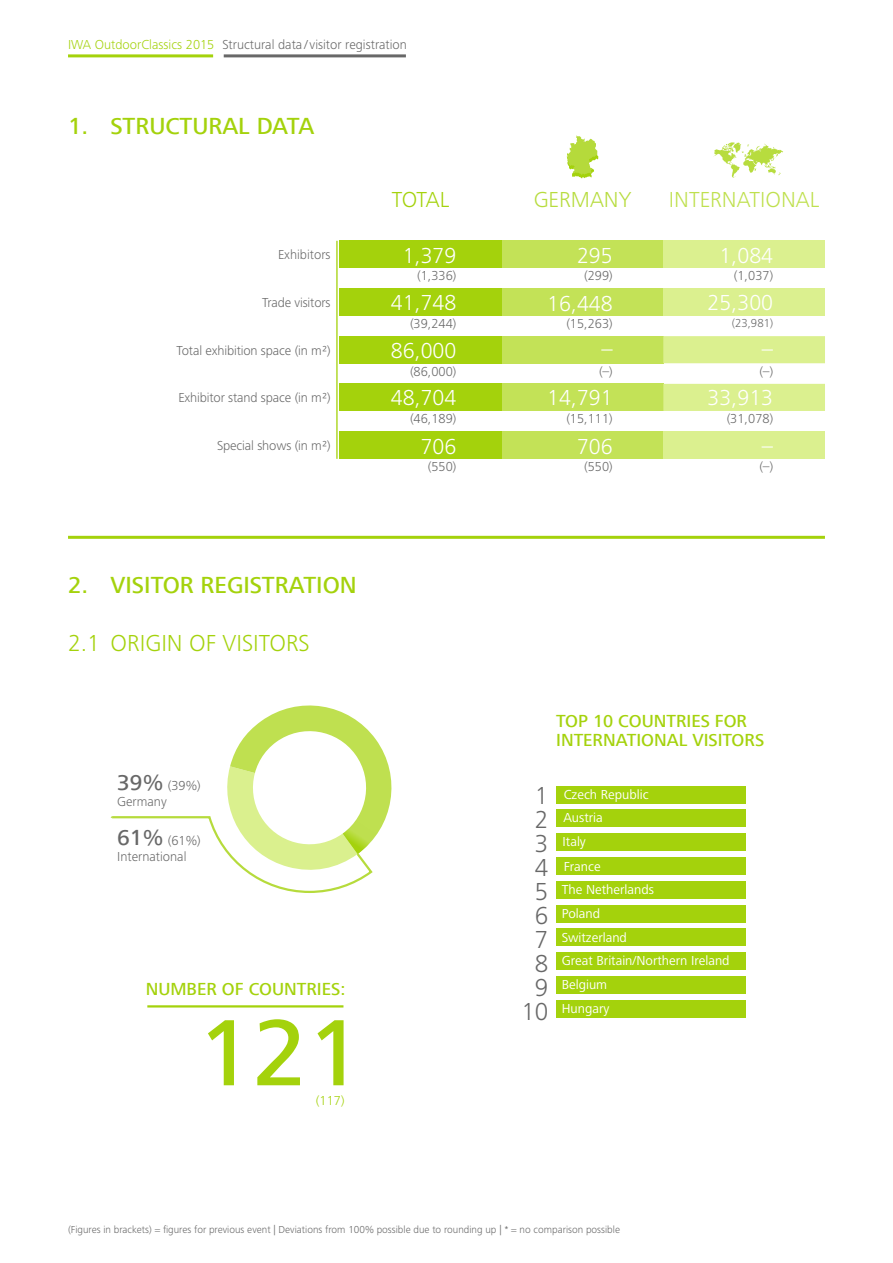
<style>
.page{position:relative;width:893px;height:1263px;background:#fff}
.page>*{position:absolute;margin:0;border:0;box-sizing:border-box;transform-origin:0 0}
.t1{font:500 97.5px "Frutiger Next LT";color:#a4d20c}
.t2{font:300 25.5px/24px "Frutiger Next LT";color:#686868;text-align:center}
.t3{font:500 24px "Frutiger Next LT";color:#a4d20c}
.t4{font:300 24px "Frutiger Next LT";color:#a4d20c}
.t5{font:300 22.5px "Frutiger Next LT";color:#fff}
.t6{font:300 22.5px "Frutiger Next LT";color:#bfe04e}
.t7{font:300 22.5px "Frutiger Next LT";color:#b7dc3e}
.t8{font:300 22.5px "Frutiger Next LT";letter-spacing:-.035em;color:#a4d20c}
.t9{font:500 18px/19.2px "Frutiger Next LT";color:#a4d20c}
.t10{font:300 13.5px "Frutiger Next LT";letter-spacing:-.01em;color:#696969}
.t11{font:13.5px/23.7px "Frutiger Next LT";color:#fff}
.t12{font:300 13.5px/16.2px "Frutiger Next LT";color:#686868}
.t13{font:300 13.5px "Frutiger Next LT";color:#a4d20c}
.t14{font:300 12px "Frutiger Next LT";color:#696969}
.t15{font:300 10.5px "Frutiger Next LT";color:#686868}
.s1{font-weight:500;font-size:22.5px}
</style>
<div class="page">
<hr style="left:224px;top:54px;width:182px;height:3px;background:#686868">
<hr style="left:68px;top:54px;width:145px;height:3px;background:#a4d20c">
<div style="left:340px;top:336px;width:162px;height:27px;background:#a4d20c"></div>
<div style="left:340px;top:384px;width:162px;height:27px;background:#a4d20c"></div>
<div style="left:340px;top:431px;width:162px;height:28px;background:#a4d20c"></div>
<div style="left:340px;top:241px;width:162px;height:27px;background:#a4d20c"></div>
<div style="left:340px;top:288px;width:162px;height:28px;background:#a4d20c"></div>
<div style="left:502px;top:336px;width:161px;height:27px;background:#c3e257"></div>
<div style="left:502px;top:384px;width:161px;height:27px;background:#c3e257"></div>
<div style="left:502px;top:431px;width:161px;height:28px;background:#c3e257"></div>
<div style="left:502px;top:241px;width:161px;height:27px;background:#c3e257"></div>
<div style="left:502px;top:288px;width:161px;height:28px;background:#c3e257"></div>
<svg style="left:567px;top:135px;width:31px;height:43px"></svg>
<svg style="left:713px;top:142px;width:70px;height:36px"></svg>
<hr style="left:336px;top:241px;width:2px;height:218px;background:#a4d20c">
<div style="left:663px;top:336px;width:162px;height:27px;background:#dbf08f"></div>
<div style="left:663px;top:384px;width:162px;height:27px;background:#dbf08f"></div>
<div style="left:663px;top:431px;width:162px;height:28px;background:#dbf08f"></div>
<div style="left:663px;top:241px;width:162px;height:27px;background:#dbf08f"></div>
<div style="left:663px;top:288px;width:162px;height:28px;background:#dbf08f"></div>
<svg style="left:111px;top:705px;width:281px;height:188px"></svg>
<hr style="left:147px;top:1005px;width:196px;height:2px;background:#a4d20c">
<div style="left:556px;top:857px;width:190px;height:17px;background:#a4d20c"></div>
<div style="left:556px;top:881px;width:190px;height:17px;background:#a4d20c"></div>
<div style="left:556px;top:905px;width:190px;height:17px;background:#a4d20c"></div>
<div style="left:556px;top:929px;width:190px;height:17px;background:#a4d20c"></div>
<div style="left:556px;top:953px;width:190px;height:17px;background:#a4d20c"></div>
<div style="left:556px;top:976px;width:190px;height:17px;background:#a4d20c"></div>
<div style="left:556px;top:1000px;width:190px;height:17px;background:#a4d20c"></div>
<div style="left:556px;top:833px;width:190px;height:17px;background:#a4d20c"></div>
<div style="left:556px;top:809px;width:190px;height:17px;background:#a4d20c"></div>
<div style="left:556px;top:786px;width:190px;height:17px;background:#a4d20c"></div>
<hr style="left:68px;top:536px;width:757px;height:3px;background:#a4d20c">
<p class="t13" style="left:68px;top:37px;width:148px">IWA OutdoorClassics 2015</p>
<p class="t12" style="left:223px;top:36px;width:186px">Structural data / visitor registration</p>
<h3 class="t3" style="left:68px;top:113px;width:248px">1. STRUCTURAL DATA</h3>
<h3 class="t8" style="left:392px;top:187px;width:59px">TOTAL</h3>
<h3 class="t7" style="left:534px;top:187px;width:99px">GERMANY</h3>
<h3 class="t6" style="left:669px;top:187px;width:152px">INTERNATIONAL</h3>
<p class="t10" style="left:278px;top:247px;width:54px">Exhibitors</p>
<h3 class="t5" style="left:403px;top:243px;width:55px">1,379</h3>
<h3 class="t5" style="left:577px;top:243px;width:37px">295</h3>
<h3 class="t5" style="left:719px;top:243px;width:55px">1,084</h3>
<p class="t10" style="left:417px;top:268px;width:41px">(1,336)</p>
<p class="t10" style="left:584px;top:268px;width:30px">(299)</p>
<p class="t10" style="left:734px;top:268px;width:41px">(1,037)</p>
<p class="t10" style="left:262px;top:295px;width:70px">Trade visitors</p>
<h3 class="t5" style="left:391px;top:291px;width:67px">41,748</h3>
<p class="t10" style="left:410px;top:316px;width:48px">(39,244)</p>
<h3 class="t5" style="left:547px;top:291px;width:67px">16,448</h3>
<p class="t10" style="left:566px;top:316px;width:48px">(15,263)</p>
<h3 class="t5" style="left:708px;top:291px;width:67px">25,300</h3>
<p class="t14" style="left:732px;top:316px;width:43px">(23,981)</p>
<p class="t10" style="left:176px;top:343px;width:156px">Total exhibition space (in m²)</p>
<h3 class="t5" style="left:391px;top:338px;width:67px">86,000</h3>
<p class="t10" style="left:410px;top:364px;width:48px">(86,000)</p>
<h3 class="t5" style="left:602px;top:337px;width:13px">–</h3>
<p class="t10" style="left:599px;top:364px;width:15px">(–)</p>
<h3 class="t5" style="left:762px;top:337px;width:13px">–</h3>
<p class="t10" style="left:759px;top:364px;width:15px">(–)</p>
<p class="t10" style="left:178px;top:390px;width:154px">Exhibitor stand space (in m²)</p>
<p class="t10" style="left:217px;top:438px;width:115px">Special shows (in m²)</p>
<h3 class="t5" style="left:391px;top:386px;width:67px">48,704</h3>
<p class="t10" style="left:410px;top:411px;width:48px">(46,189)</p>
<h3 class="t5" style="left:421px;top:434px;width:37px">706</h3>
<p class="t10" style="left:428px;top:459px;width:30px">(550)</p>
<h3 class="t5" style="left:547px;top:386px;width:67px">14,791</h3>
<p class="t10" style="left:566px;top:411px;width:48px">(15,111)</p>
<h3 class="t5" style="left:577px;top:434px;width:37px">706</h3>
<p class="t10" style="left:584px;top:459px;width:30px">(550)</p>
<h3 class="t5" style="left:708px;top:386px;width:67px">33,913</h3>
<p class="t10" style="left:727px;top:411px;width:48px">(31,078)</p>
<h3 class="t5" style="left:762px;top:434px;width:13px">–</h3>
<p class="t10" style="left:759px;top:459px;width:15px">(–)</p>
<h3 class="t3" style="left:68px;top:572px;width:290px">2. VISITOR REGISTRATION</h3>
<h3 class="t4" style="left:68px;top:629px;width:243px">2.1 ORIGIN OF VISITORS</h3>
<p class="t12" style="left:117px;top:777px;width:85px"><span class="s1">39%</span> (39%)<br>Germany</p>
<p class="t12" style="left:117px;top:832px;width:85px"><span class="s1">61%</span> (61%)<br>International</p>
<h3 class="t9" style="left:146px;top:979px;width:201px">NUMBER OF COUNTRIES:</h3>
<h1 class="t1" style="left:198px;top:998px;width:166px">121</h1>
<p class="t13" style="left:316px;top:1093px;width:30px">(117)</p>
<h3 class="t9" style="left:556px;top:712px;width:210px">TOP 10 COUNTRIES FOR<br>INTERNATIONAL VISITORS</h3>
<h2 class="t2" style="left:521px;top:783px;width:29px">1<br>2<br>3<br>4<br>5<br>6<br>7<br>8<br>9<br>10</h2>
<p class="t11" style="left:564px;top:783px;width:86px">Czech Republic</p>
<p class="t11" style="left:563px;top:806px;width:41px">Austria</p>
<p class="t11" style="left:563px;top:830px;width:25px">Italy</p>
<p class="t11" style="left:562px;top:854px;width:169px">France<br>The Netherlands<br>Poland<br>Switzerland<br>Great Britain/Northern Ireland<br>Belgium<br>Hungary</p>
<p class="t15" style="left:68px;top:1223px;width:553px">(Figures in brackets) = figures for previous event | Deviations from 100% possible due to rounding up | * = no comparison possible</p>
</div>
